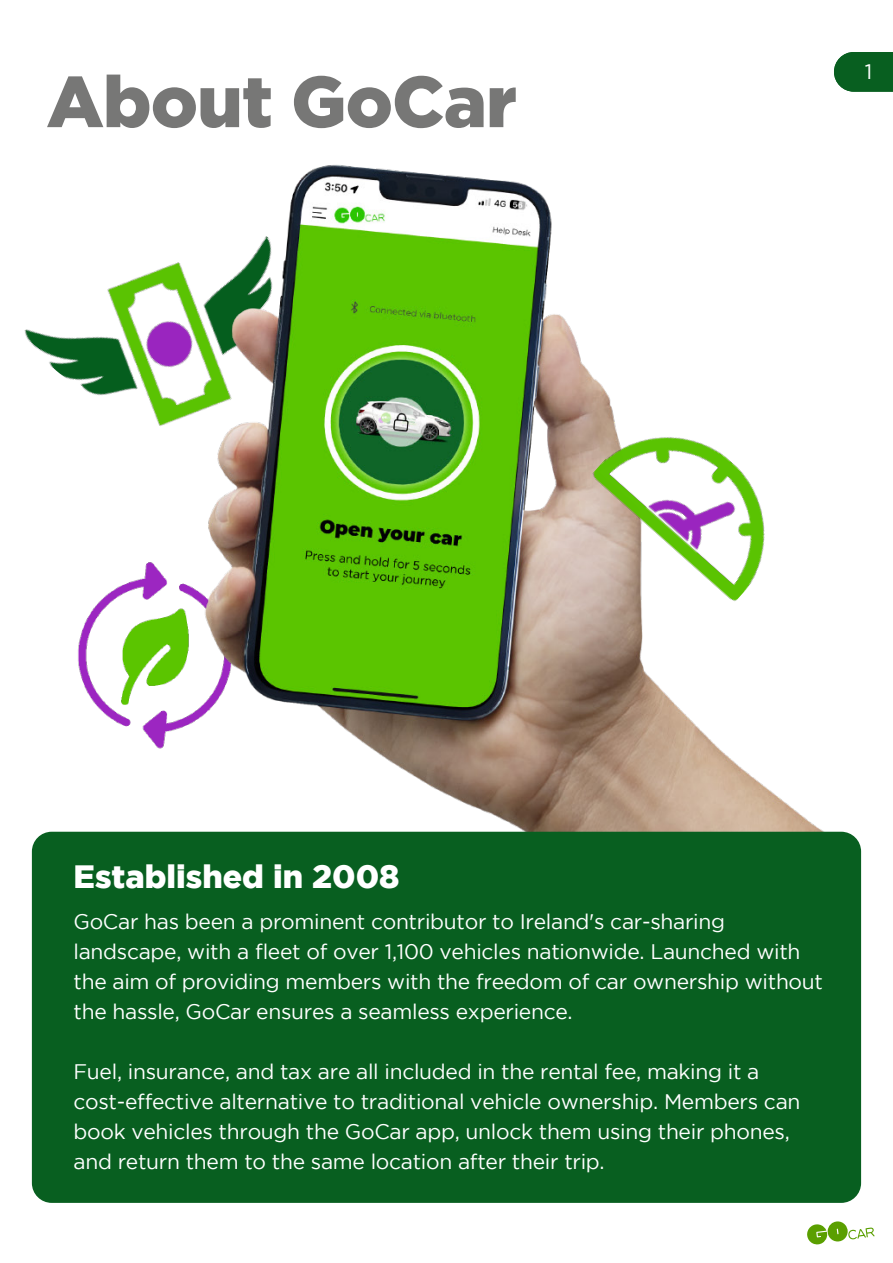
<style>
.page{position:relative;width:893px;height:1263px;background:#fff}
.page>*{position:absolute;margin:0;border:0;box-sizing:border-box;transform-origin:0 0}
.t1{font:900 72px "Gotham";letter-spacing:-.01em;color:#777776}
.t2{font:900 32.25px "Gotham";color:#fff}
.t3{font:21px/30px "Gotham";letter-spacing:-.015em;color:#fff}
</style>
<div class="page">
<img style="left:78px;top:592px;width:32px;height:126px">
<img style="left:24px;top:288px;width:86px;height:108px">
<img style="left:110px;top:164px;width:727px;height:668px">
<div style="left:32px;top:832px;width:829px;height:371px;background:#085f20;border-radius:20px"></div>
<svg style="left:834px;top:52px;width:59px;height:40px;background:#196a30"></svg>
<img style="left:561px;top:365px;width:271px;height:271px">
<svg style="left:807px;top:1221px;width:67px;height:23px"></svg>
<h1 class="t1" style="left:47px;top:60px;width:472px">About GoCar</h1>
<p class="t3" style="left:865px;top:56px;width:9px">1</p>
<h2 class="t2" style="left:74px;top:858px;width:327px">Established in 2008</h2>
<p class="t3" style="left:74px;top:906px;width:751px">GoCar has been a prominent contributor to Ireland's car-sharing landscape, with a fleet of over 1,100 vehicles nationwide. Launched with the aim of providing members with the freedom of car ownership without the hassle, GoCar ensures a seamless experience.</p>
<p class="t3" style="left:74px;top:1056px;width:728px">Fuel, insurance, and tax are all included in the rental fee, making it a cost-effective alternative to traditional vehicle ownership. Members can book vehicles through the GoCar app, unlock them using their phones, and return them to the same location after their trip.</p>
</div>
